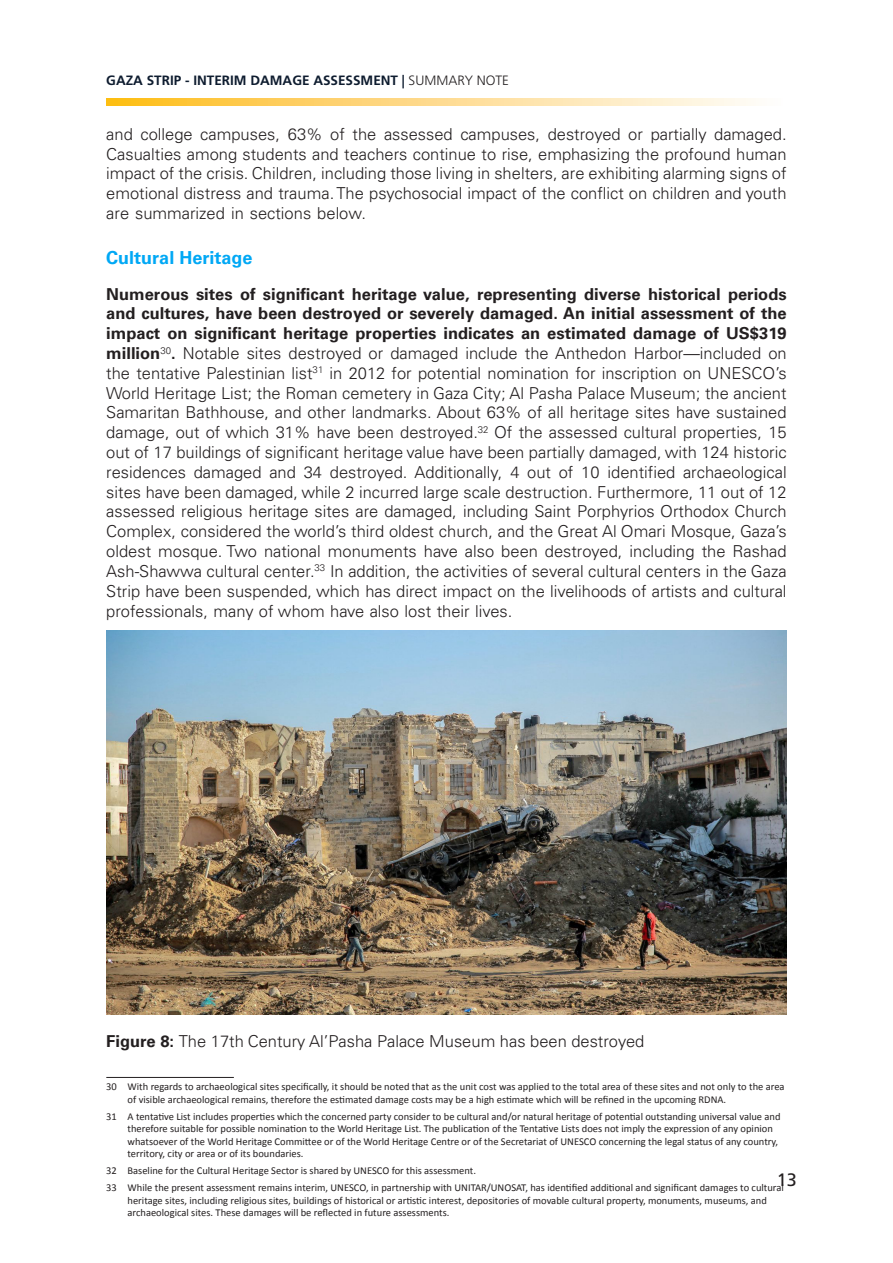
<style>
.page{position:relative;width:893px;height:1263px;background:#fff}
.page>*{position:absolute;margin:0;border:0;box-sizing:border-box;transform-origin:0 0}
.Black_small_Header_a1{font:700 18px "Univers";color:#00a8f5}
.t1{font:18px "Frutiger LT Std";color:#231f20}
.Body_a1{font:300 16.5px/19.8px "Univers";color:#231f20;text-align:justify}
.Heading_1{font:700 13.5px "Frutiger LT Std";color:#0e1c2f}
.footer_a1{font:10.5px/12.6px "Calibri";color:#231f20}
.s1{font-weight:300;color:#231f20}
.s2{font-weight:700}
</style>
<div class="page">
<img style="left:106px;top:630px;width:680px;height:385px">
<hr style="left:106px;top:1077px;width:128px;height:1px;background:#231f20">
<svg style="left:106px;top:98px;width:648px;height:7px;background:#fedb8a"></svg>
<p class="Heading_1" style="left:106px;top:72px;width:404px">GAZA STRIP - INTERIM DAMAGE ASSESSMENT | <span class="s1">SUMMARY NOTE</span></p>
<p class="Body_a1" style="left:106px;top:124px;width:682px">and college campuses, 63% of the assessed campuses, destroyed or partially damaged.<br>Casualties among students and teachers continue to rise, emphasizing the profound human impact of the crisis. Children, including those living in shelters, are exhibiting alarming signs of emotional distress and trauma. The psychosocial impact of the conflict on children and youth are summarized in sections below.</p>
<p class="Black_small_Header_a1" style="left:106px;top:247px;width:148px">Cultural Heritage</p>
<p class="Body_a1" style="left:106px;top:284px;width:682px"><span class="s2">Numerous sites of significant heritage value, representing diverse historical periods and cultures, have been destroyed or severely damaged. An initial assessment of the impact on significant heritage properties indicates an estimated damage of US$319 million</span><sup>30</sup><span class="s2">.</span> Notable sites destroyed or damaged include the Anthedon Harbor—included on the tentative Palestinian list<sup>31</sup> in 2012 for potential nomination for inscription on UNESCO’s World Heritage List; the Roman cemetery in Gaza City; Al Pasha Palace Museum; the ancient Samaritan Bathhouse, and other landmarks. About 63% of all heritage sites have sustained damage, out of which 31% have been destroyed.<sup>32</sup> Of the assessed cultural properties, 15 out of 17 buildings of significant heritage value have been partially damaged, with 124 historic residences damaged and 34 destroyed. Additionally, 4 out of 10 identified archaeological sites have been damaged, while 2 incurred large scale destruction. Furthermore, 11 out of 12 assessed religious heritage sites are damaged, including Saint Porphyrios Orthodox Church Complex, considered the world’s third oldest church, and the Great Al Omari Mosque, Gaza’s oldest mosque. Two national monuments have also been destroyed, including the Rashad Ash-Shawwa cultural center.<sup>33</sup> In addition, the activities of several cultural centers in the Gaza Strip have been suspended, which has direct impact on the livelihoods of artists and cultural professionals, many of whom have also lost their lives.</p>
<p class="Body_a1" style="left:106px;top:1031px;width:540px"><span class="s2">Figure 8:</span> The 17th Century Al’Pasha Palace Museum has been destroyed</p>
<p class="footer_a1" style="left:128px;top:1080px;width:659px;text-indent:-21px">30 With regards to archaeological sites specifically, it should be noted that as the unit cost was applied to the total area of these sites and not only to the area of visible archaeological remains, therefore the estimated damage costs may be a high estimate which will be refined in the upcoming RDNA.</p>
<p class="footer_a1" style="left:128px;top:1110px;width:654px;text-indent:-21px">31 A tentative List includes properties which the concerned party consider to be cultural and/or natural heritage of potential outstanding universal value and therefore suitable for possible nomination to the World Heritage List. The publication of the Tentative Lists does not imply the expression of any opinion whatsoever of the World Heritage Committee or of the World Heritage Centre or of the Secretariat of UNESCO concerning the legal status of any country, territory, city or area or of its boundaries.</p>
<p class="footer_a1" style="left:106px;top:1164px;width:371px">32 Baseline for the Cultural Heritage Sector is shared by UNESCO for this assessment.</p>
<p class="footer_a1" style="left:128px;top:1181px;width:658px;text-indent:-21px">33 While the present assessment remains interim, UNESCO, in partnership with UNITAR/UNOSAT, has identified additional and significant damages to cultural heritage sites, including religious sites, buildings of historical or artistic interest, depositories of movable cultural property, monuments, museums, and archaeological sites. These damages will be reflected in future assessments.</p>
<p class="t1" style="left:777px;top:1169px;width:22px">13</p>
</div>
